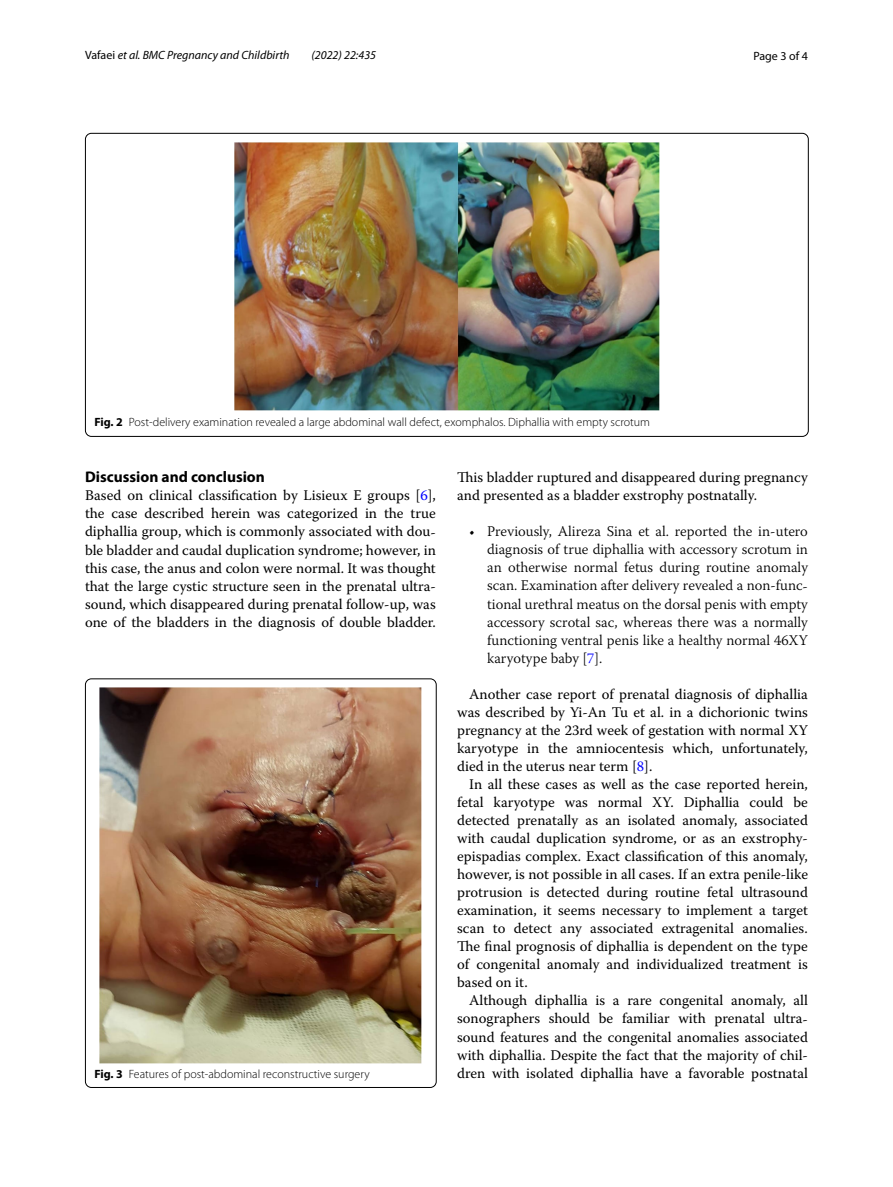
<style>
.page{position:relative;width:893px;height:1187px;background:#fff}
.page>*{position:absolute;margin:0;border:0;box-sizing:border-box;transform-origin:0 0}
.t1{font:700 15.45px "Myriad Pro";color:#000}
.t2{font:14.7px/18px "Warnock Pro";color:#000;text-align:justify}
.t3{font:300 14.7px/18px "Warnock Pro";color:#000;text-align:justify}
.t4{font:300 12px "Myriad Pro";color:#000}
.t5{font:italic 12px "Myriad Pro";color:#000}
.t6{font:12px "Myriad Pro";color:#000}
.s1{font-style:normal}
.s2{font-weight:700}
.s3{color:#00f}
</style>
<div class="page">
<img style="left:234px;top:142px;width:425px;height:269px">
<img style="left:100px;top:687px;width:322px;height:376px">
<div style="left:85px;top:678px;width:351px;height:409px;border:1px solid #000;border-radius:6px"></div>
<p class="t5" style="left:85px;top:48px;width:206px"><span class="s1">Vafaei</span> et al. BMC Pregnancy and Childbirth</p>
<p class="t5" style="left:311px;top:48px;width:66px">(2022) 22:435</p>
<p class="t6" style="left:753px;top:48px;width:56px">Page 3 of 4</p>
<p class="t4" style="left:94px;top:415px;width:557px"><span class="s2">Fig. 2</span> Post-delivery examination revealed a large abdominal wall defect, exomphalos. Diphallia with empty scrotum</p>
<p class="t1" style="left:85px;top:467px;width:181px">Discussion and conclusion</p>
<p class="t2" style="left:85px;top:486px;width:352px">Based on clinical classification by Lisieux E groups [<span class="s3">6</span>], the case described herein was categorized in the true diphallia group, which is commonly associated with dou&shy;ble bladder and caudal duplication syndrome; however, in this case, the anus and colon were normal. It was thought that the large cystic structure seen in the prenatal ultra&shy;sound, which disappeared during prenatal follow-up, was one of the bladders in the diagnosis of double bladder.</p>
<p class="t4" style="left:94px;top:1067px;width:277px"><span class="s2">Fig. 3</span> Features of post-abdominal reconstructive surgery</p>
<p class="t2" style="left:457px;top:467px;width:352px">This bladder ruptured and disappeared during pregnancy and presented as a bladder exstrophy postnatally.</p>
<p class="t3" style="left:487px;top:522px;width:322px;text-indent:-18px">• Previously, Alireza Sina et al. reported the in-utero diagnosis of true diphallia with accessory scrotum in an otherwise normal fetus during routine anomaly scan. Examination after delivery revealed a non-func&shy;tional urethral meatus on the dorsal penis with empty accessory scrotal sac, whereas there was a normally functioning ventral penis like a healthy normal 46XY karyotype baby [<span class="s3">7</span>].</p>
<p class="t2" style="left:457px;top:685px;width:352px;text-indent:12px">Another case report of prenatal diagnosis of diphallia was described by Yi-An Tu et al. in a dichorionic twins pregnancy at the 23rd week of gestation with normal XY karyotype in the amniocentesis which, unfortunately, died in the uterus near term [<span class="s3">8</span>].</p>
<p class="t2" style="left:457px;top:775px;width:352px;text-indent:12px">In all these cases as well as the case reported herein, fetal karyotype was normal XY. Diphallia could be detected prenatally as an isolated anomaly, associated with caudal duplication syndrome, or as an exstrophy&shy;epispadias complex. Exact classification of this anomaly, however, is not possible in all cases. If an extra penile-like protrusion is detected during routine fetal ultrasound examination, it seems necessary to implement a target scan to detect any associated extragenital anomalies.<br>The final prognosis of diphallia is dependent on the type of congenital anomaly and individualized treatment is based on it.</p>
<p class="t2" style="left:457px;top:991px;width:352px;text-indent:12px">Although diphallia is a rare congenital anomaly, all sonographers should be familiar with prenatal ultra&shy;sound features and the congenital anomalies associated with diphallia. Despite the fact that the majority of chil&shy;dren with isolated diphallia have a favorable postnatal</p>
</div>
